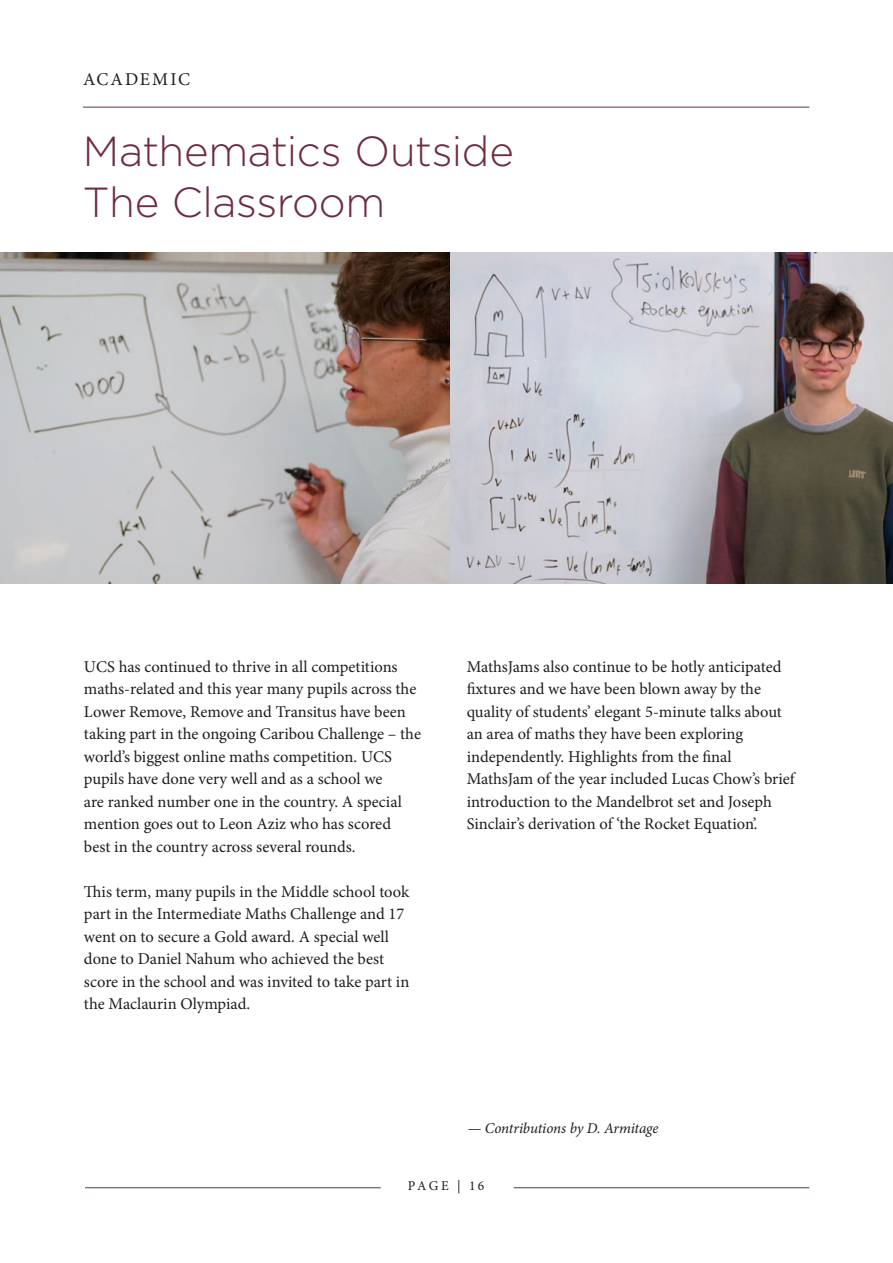
<style>
.page{position:relative;width:893px;height:1263px;background:#fff}
.page>*{position:absolute;margin:0;border:0;box-sizing:border-box;transform-origin:0 0}
.t1{font:300 42px/51px "Gotham";letter-spacing:-.01em;color:#6f2c3e}
.t2{font:18px "Minion Pro";letter-spacing:.11em;color:#1d1d1b}
.t3{font:16.5px/22.5px "Minion Pro";letter-spacing:-.005em;color:#1d1d1b}
.t4{font:italic 15px "Minion Pro";letter-spacing:-.01em;color:#1d1d1b}
.t5{font:13.5px "Minion Pro";letter-spacing:.16em;color:#1d1d1b}
</style>
<div class="page">
<hr style="left:514px;top:1187px;width:295px;height:1px;background:#6f2c3e">
<hr style="left:85px;top:1187px;width:296px;height:1px;background:#6f2c3e">
<hr style="left:83px;top:107px;width:726px;height:1px;background:#6f2c3e">
<img style="left:450px;top:253px;width:443px;height:331px">
<svg style="left:0;top:253px;width:450px;height:331px;fill:#c5c6c7"></svg>
<p class="t2" style="left:83px;top:68px;width:109px">ACADEMIC</p>
<h1 class="t1" style="left:83px;top:125px;width:432px">Mathematics Outside<br>The Classroom</h1>
<p class="t3" style="left:84px;top:655px;width:339px">UCS has continued to thrive in all competitions maths-related and this year many pupils across the Lower Remove, Remove and Transitus have been taking part in the ongoing Caribou Challenge – the world’s biggest online maths competition. UCS pupils have done very well and as a school we<br>are ranked number one in the country. A special mention goes out to Leon Aziz who has scored best in the country across several rounds.</p>
<p class="t3" style="left:84px;top:880px;width:327px">This term, many pupils in the Middle school took part in the Intermediate Maths Challenge and 17 went on to secure a Gold award. A special well done to Daniel Nahum who achieved the best score in the school and was invited to take part in the Maclaurin Olympiad.</p>
<p class="t3" style="left:467px;top:655px;width:329px">MathsJams also continue to be hotly anticipated fixtures and we have been blown away by the quality of students’ elegant 5-minute talks about an area of maths they have been exploring independently. Highlights from the final MathsJam of the year included Lucas Chow’s brief introduction to the Mandelbrot set and Joseph Sinclair’s derivation of ‘the Rocket Equation’.</p>
<p class="t4" style="left:468px;top:1118px;width:192px">— Contributions by D. Armitage</p>
<p class="t5" style="left:408px;top:1177px;width:78px">PAGE | 16</p>
</div>
